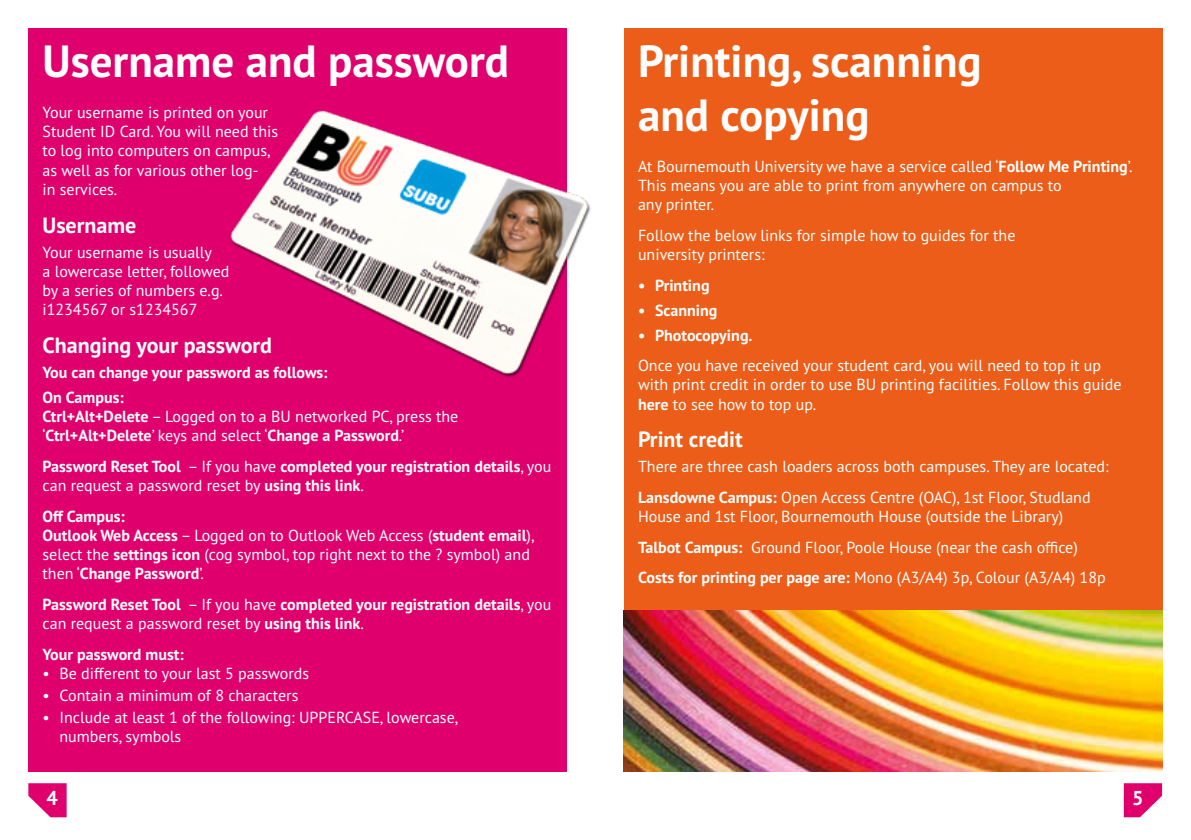
<style>
.page{position:relative;width:1191px;height:840px;background:#fff}
.page>*{position:absolute;margin:0;border:0;box-sizing:border-box;transform-origin:0 0}
.t1{font:700 45px/54px "PT Sans Pro";color:#fff}
.t2{font:700 22px "PT Sans Pro";color:#fff}
.t3{font:700 20px "PT Sans Pro";color:#fff}
.t4{font:16px/19.2px "PT Sans Pro";color:#fff}
.t5{font:700 16px/19.2px "PT Sans Pro";color:#fff}
.s1{font-weight:700}
.s2{font-weight:400}
</style>
<div class="page">
<div style="left:624px;top:28px;width:538px;height:743px;background:#eb5d18"></div>
<div style="left:28px;top:28px;width:539px;height:743px;background:#e0006d"></div>
<img style="left:230px;top:110px;width:361px;height:268px">
<img style="left:624px;top:610px;width:538px;height:161px">
<svg style="left:28px;top:783px;width:39px;height:33px"></svg>
<svg style="left:1123px;top:783px;width:39px;height:33px"></svg>
<h1 class="t1" style="left:43px;top:34px;width:468px">Username and password</h1>
<p class="t4" style="left:43px;top:102px;width:237px">Your username is printed on your<br>Student ID Card. You will need this to log into computers on campus, as well as for various other log-<br>in services.</p>
<h2 class="t2" style="left:43px;top:210px;width:95px">Username</h2>
<p class="t4" style="left:43px;top:242px;width:188px">Your username is usually<br>a lowercase letter, followed by a series of numbers e.g. i1234567 or s1234567</p>
<h2 class="t2" style="left:43px;top:330px;width:231px">Changing your password</h2>
<p class="t5" style="left:43px;top:359px;width:286px;line-height:24.8px">You can change your password as follows:<br>On Campus:</p>
<p class="t4" style="left:43px;top:406px;width:417px"><span class="s1">Ctrl+Alt+Delete</span> – Logged on to a BU networked PC, press the ‘<span class="s1">Ctrl+Alt+Delete</span>’ keys and select ‘<span class="s1">Change a Password</span>.’</p>
<p class="t5" style="left:43px;top:456px;width:510px">Password Reset Tool <span class="s2">– If you have</span> completed your registration details<span class="s2">, you can request a password reset by</span> using this link<span class="s2">.</span></p>
<p class="t4" style="left:43px;top:505px;width:493px"><span class="s1">Off Campus:<br>Outlook Web Access</span> – Logged on to Outlook Web Access (<span class="s1">student email</span>), select the <span class="s1">settings icon</span> (cog symbol, top right next to the ? symbol) and then ‘<span class="s1">Change Password</span>’.</p>
<p class="t5" style="left:43px;top:594px;width:510px">Password Reset Tool <span class="s2">– If you have</span> completed your registration details<span class="s2">, you can request a password reset by</span> using this link<span class="s2">.</span></p>
<p class="t5" style="left:43px;top:643px;width:143px">Your password must:</p>
<p class="t4" style="left:43px;top:663px;width:268px">• Be different to your last 5 passwords</p>
<p class="t4" style="left:43px;top:685px;width:257px">• Contain a minimum of 8 characters</p>
<p class="t4" style="left:60px;top:707px;width:400px;text-indent:-17px">• Include at least 1 of the following: UPPERCASE, lowercase, numbers, symbols</p>
<h1 class="t1" style="left:638px;top:34px;width:345px">Printing, scanning and copying</h1>
<p class="t4" style="left:638px;top:156px;width:496px">At Bournemouth University we have a service called ‘<span class="s1">Follow Me Printing</span>’.<br>This means you are able to print from anywhere on campus to<br>any printer.</p>
<p class="t4" style="left:638px;top:225px;width:379px">Follow the below links for simple how to guides for the university printers:</p>
<p class="t5" style="left:638px;top:275px;width:73px">• Printing</p>
<p class="t5" style="left:638px;top:300px;width:81px">• Scanning</p>
<p class="t5" style="left:638px;top:325px;width:116px">• Photocopying.</p>
<p class="t4" style="left:638px;top:355px;width:485px">Once you have received your student card, you will need to top it up with print credit in order to use BU printing facilities. Follow this guide <span class="s1">here</span> to see how to top up.</p>
<h2 class="t2" style="left:638px;top:425px;width:106px">Print credit</h2>
<p class="t4" style="left:638px;top:450px;width:472px;line-height:30.6px">There are three cash loaders across both campuses. They are located:<br><span class="s1">Lansdowne Campus:</span> Open Access Centre (OAC), 1st Floor, Studland</p>
<p class="t4" style="left:638px;top:500px;width:469px;line-height:30.6px">House and 1st Floor, Bournemouth House (outside the Library)<br><span class="s1">Talbot Campus:</span> Ground Floor, Poole House (near the cash office)<br><span class="s1">Costs for printing per page are:</span> Mono (A3/A4) 3p, Colour (A3/A4) 18p</p>
<p class="t3" style="left:47px;top:784px;width:13px">4</p>
<p class="t3" style="left:1132px;top:784px;width:13px">5</p>
</div>
